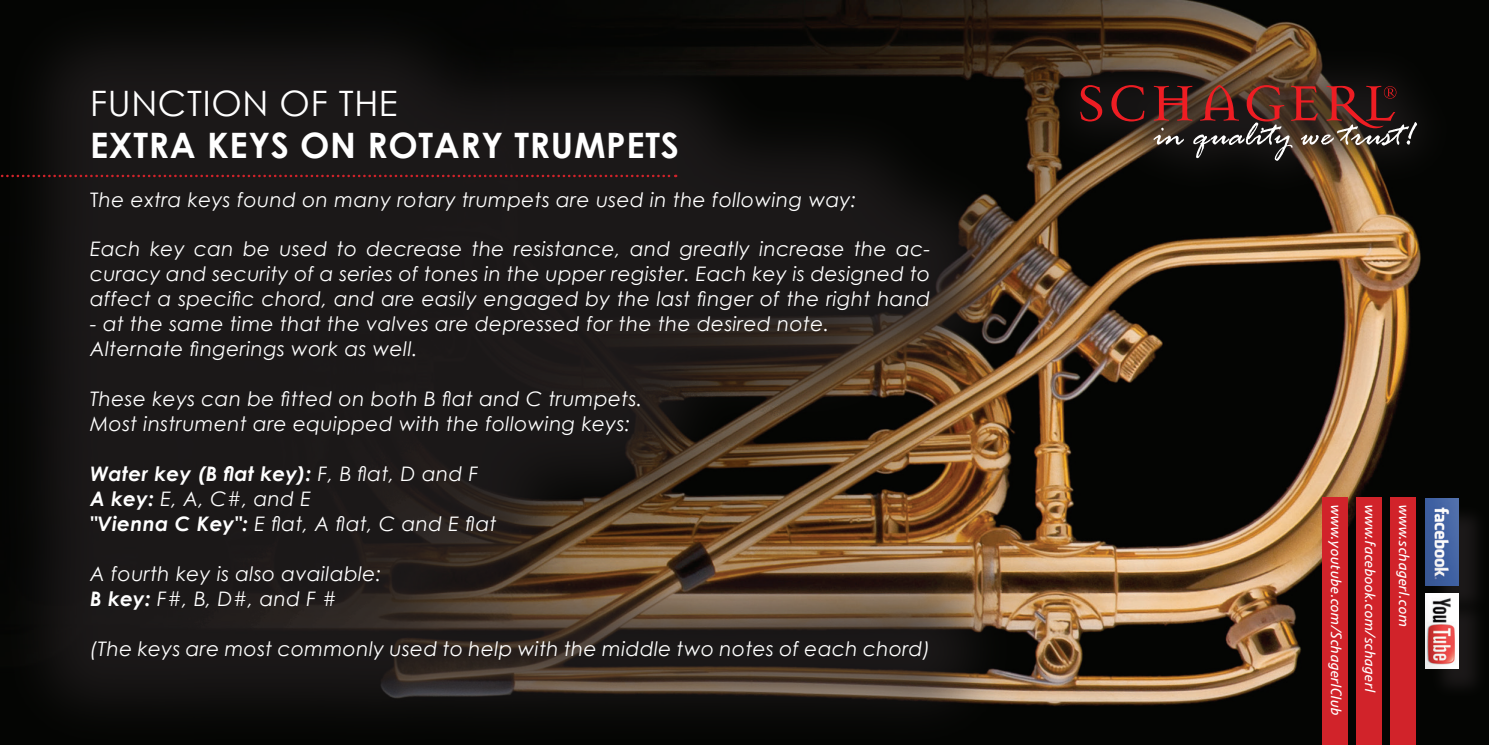
<style>
.page{position:relative;width:1489px;height:745px;background:#fff}
.page>*{position:absolute;margin:0;border:0;box-sizing:border-box;transform-origin:0 0}
.t1{font:700 35px "Century Gothic";letter-spacing:.02em;color:#fff}
.t2{font:35px "Century Gothic";letter-spacing:.02em;color:#fff}
.t3{font:italic 20px/25px "Century Gothic";letter-spacing:.02em;color:#fff}
.t4{font:italic 14.75px "Veto Com";letter-spacing:.03em;color:#fff}
.s1{font-style:normal}
.s2{font-weight:700}
</style>
<div class="page">
<img style="left:1025px;top:0;width:463px;height:744px">
<div style="left:0;top:0;width:1025px;height:744px;background:#231f20;opacity:.75"></div>
<svg style="left:0;top:174px;width:676px;height:3px;background:#511a1c"></svg>
<div style="left:1035px;top:40px;width:424px;height:164px;background:#231f20;opacity:.75"></div>
<svg style="left:1080px;top:85px;width:22px;height:36px"></svg>
<svg style="left:1111px;top:85px;width:33px;height:36px"></svg>
<svg style="left:1153px;top:85px;width:263px;height:76px;background:#51322c"></svg>
<div style="left:1429px;top:502px;width:59px;height:113px;background:#100f0e"></div>
<div style="left:1429px;top:497px;width:30px;height:90px;background:#4a69a7"></div>
<div style="left:1421px;top:497px;width:31px;height:90px;background:#231f20;opacity:.75"></div>
<div style="left:1428px;top:596px;width:60px;height:104px;background:#231f20;opacity:.75"></div>
<div style="left:1430px;top:590px;width:28px;height:90px;background:#fff;opacity:.75"></div>
<div style="left:1423px;top:590px;width:29px;height:90px;background:#231f20;opacity:.75"></div>
<div style="left:1322px;top:497px;width:25px;height:247px;background:#d1232a"></div>
<div style="left:1356px;top:497px;width:25px;height:247px;background:#d1232a"></div>
<div style="left:1390px;top:497px;width:25px;height:247px;background:#d1232a"></div>
<h1 class="t2" style="left:90px;top:79px;width:309px">FUNCTION OF THE</h1>
<h1 class="t1" style="left:90px;top:119px;width:590px">EXTRA KEYS ON ROTARY TRUMPETS</h1>
<p class="t3" style="left:90px;top:186px;width:767px"><span class="s1">T</span>he extra keys found on many rotary trumpets are used in the following way:</p>
<p class="t3" style="left:90px;top:235px;width:841px;text-align:justify">Each key can be used to decrease the resistance, and greatly increase the ac&shy;curacy and security of a series of tones in the upper register. Each key is designed to affect a specific chord, and are easily engaged by the last finger of the right hand</p>
<p class="t3" style="left:90px;top:310px;width:740px">- at the same time that the valves are depressed for the the desired note.<br>Alternate fingerings work as well.</p>
<p class="t3" style="left:90px;top:385px;width:554px">These keys can be fitted on both B flat and C trumpets.<br>Most instrument are equipped with the following keys:</p>
<p class="t3" style="left:90px;top:460px;width:408px"><span class="s2">Water key (B flat key):</span> F, B flat, D and F<br><span class="s2">A key:</span> E, A, C#, and E<br><span class="s2">"Vienna C Key":</span> E flat, A flat, C and E flat</p>
<p class="t3" style="left:90px;top:560px;width:293px">A fourth key is also available:<br><span class="s2">B key:</span> F#, B, D#, and F #</p>
<p class="t3" style="left:90px;top:635px;width:841px">(The keys are most commonly used to help with the middle two notes of each chord)</p>
<p class="t4" style="left:1344px;top:504px;width:213px;rotate:90deg">www.youtube.com/SchagerlClub</p>
<p class="t4" style="left:1378px;top:504px;width:189px;rotate:90deg">www.facebook.com/schagerl</p>
<p class="t4" style="left:1412px;top:504px;width:124px;rotate:90deg">www.schagerl.com</p>
</div>
